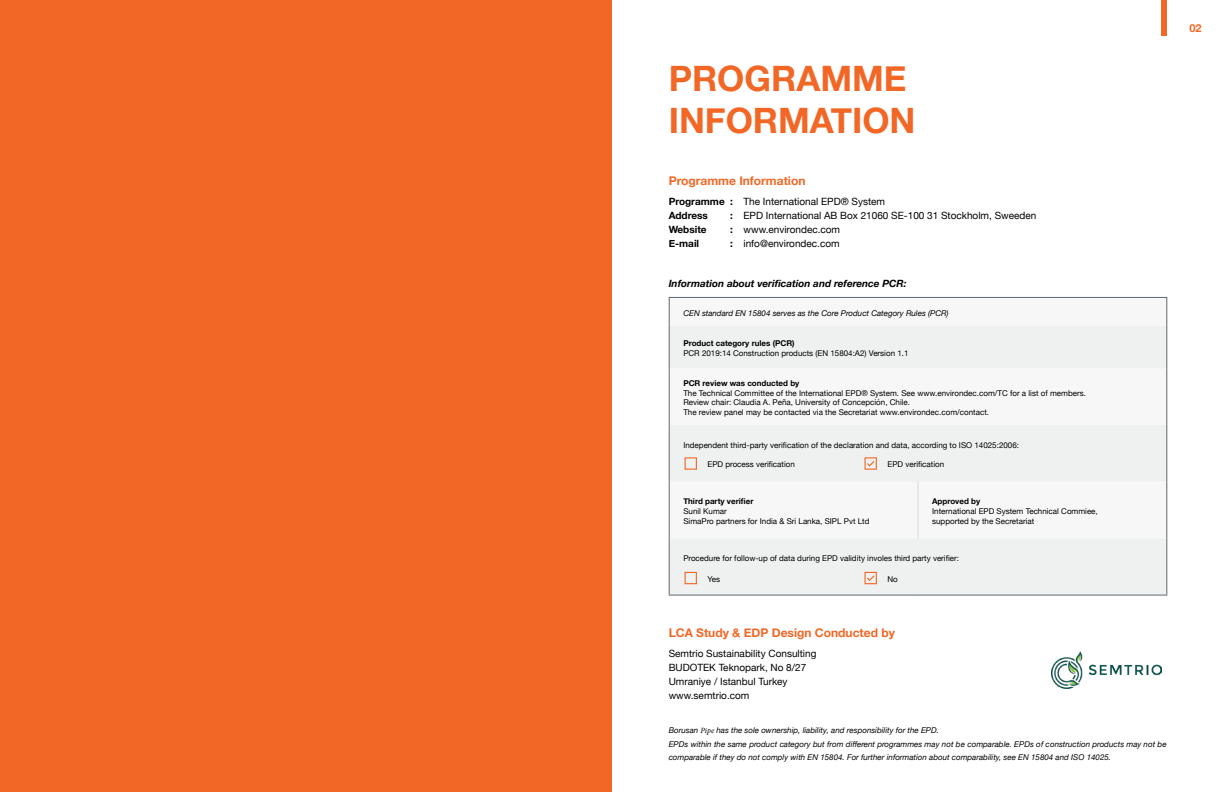
<style>
.page{position:relative;width:1224px;height:792px;background:#fff}
.page>*{position:absolute;margin:0;border:0;box-sizing:border-box;transform-origin:0 0}
.t1{font:700 35px/42px "Helvetica Neue";color:#f26725}
.t2{font:700 12px "Helvetica Neue";color:#f26725}
.t3{font:700 11px "Helvetica Neue";color:#f26725}
.t4{font:10px/14px "Helvetica Neue";color:#000}
.t5{font:italic 700 10px "Helvetica Neue";color:#000}
.t6{font:700 10px/14px "Helvetica Neue";color:#000}
.t7{font:8px/9.6px "Helvetica Neue";color:#000}
.t8{font:italic 8px/13.2px "Helvetica Neue";color:#000}
.t9{font:700 8px "Helvetica Neue";color:#000}
.s1{font-family:"Minion Pro"}
</style>
<div class="page">
<img style="left:1051px;top:651px;width:111px;height:38px">
<div style="left:670px;top:326px;width:496px;height:269px;background:#eff0f0"></div>
<hr style="left:669px;top:297px;width:249px;height:1px;background:#5e676e">
<svg style="left:669px;top:298px;width:1px;height:28px"></svg>
<hr style="left:918px;top:297px;width:249px;height:1px;background:#5e676e">
<svg style="left:1166px;top:298px;width:1px;height:28px"></svg>
<hr style="left:669px;top:326px;width:1px;height:42px;background:#5e676e">
<hr style="left:1166px;top:326px;width:1px;height:42px;background:#5e676e">
<hr style="left:669px;top:368px;width:1px;height:57px;background:#5e676e">
<hr style="left:1166px;top:368px;width:1px;height:57px;background:#5e676e">
<hr style="left:669px;top:425px;width:1px;height:57px;background:#5e676e">
<hr style="left:1166px;top:425px;width:1px;height:57px;background:#5e676e">
<hr style="left:669px;top:482px;width:1px;height:56px;background:#5e676e">
<hr style="left:1166px;top:482px;width:1px;height:56px;background:#5e676e">
<hr style="left:669px;top:538px;width:1px;height:57px;background:#5e676e">
<hr style="left:1166px;top:538px;width:1px;height:57px;background:#5e676e">
<hr style="left:669px;top:595px;width:249px;height:1px;background:#5e676e">
<hr style="left:918px;top:595px;width:249px;height:1px;background:#5e676e">
<hr style="left:918px;top:482px;width:1px;height:56px;background:#d7d9db">
<svg style="left:865px;top:572px;width:12px;height:12px"></svg>
<svg style="left:685px;top:572px;width:12px;height:12px"></svg>
<svg style="left:865px;top:457px;width:12px;height:13px"></svg>
<svg style="left:685px;top:457px;width:12px;height:13px"></svg>
<div style="left:0;top:0;width:612px;height:792px;background:#f26725"></div>
<div style="left:1162px;top:0;width:5px;height:36px;background:#f26725"></div>
<h1 class="t1" style="left:669px;top:58px;width:248px">PROGRAMME<br>INFORMATION</h1>
<h2 class="t2" style="left:669px;top:172px;width:138px">Programme Information</h2>
<p class="t6" style="left:730px;top:195px;width:4px;text-align:justify">: : : :</p>
<p class="t4" style="left:744px;top:195px;width:294px">The International EPD® System<br>EPD International AB Box 21060 SE-100 31 Stockholm, Sweeden www.environdec.com<br>info@environdec.com</p>
<p class="t6" style="left:669px;top:195px;width:58px">Programme<br>Address<br>Website<br>E-mail</p>
<p class="t5" style="left:669px;top:276px;width:239px">Information about verification and reference PCR:</p>
<p class="t8" style="left:683px;top:307px;width:267px">CEN standard EN 15804 serves as the Core Product Category Rules (PCR)</p>
<p class="t9" style="left:683px;top:337px;width:113px">Product category rules (PCR)</p>
<p class="t7" style="left:683px;top:349px;width:227px">PCR 2019:14 Construction products (EN 15804:A2) Version 1.1</p>
<p class="t9" style="left:683px;top:377px;width:118px">PCR review was conducted by</p>
<p class="t7" style="left:683px;top:389px;width:404px">The Technical Committee of the International EPD® System. See www.environdec.com/TC for a list of members.<br>Review chair: Claudia A. Peña, University of Concepción, Chile.<br>The review panel may be contacted via the Secretariat www.environdec.com/contact.</p>
<p class="t7" style="left:683px;top:440px;width:337px">Independent third-party verification of the declaration and data, according to ISO 14025:2006:</p>
<p class="t7" style="left:707px;top:460px;width:89px">EPD process verification</p>
<p class="t7" style="left:887px;top:460px;width:58px">EPD verification</p>
<p class="t9" style="left:683px;top:495px;width:72px">Third party verifier</p>
<p class="t7" style="left:683px;top:507px;width:188px">Sunil Kumar<br>SimaPro partners for India &amp; Sri Lanka, SIPL Pvt Ltd</p>
<p class="t9" style="left:932px;top:495px;width:50px">Approved by</p>
<p class="t7" style="left:932px;top:507px;width:167px">International EPD System Technical Commiee, supported by the Secretariat</p>
<p class="t7" style="left:683px;top:554px;width:277px">Procedure for follow-up of data during EPD validity involes third party verifier:</p>
<p class="t7" style="left:707px;top:575px;width:14px">Yes</p>
<p class="t7" style="left:887px;top:575px;width:12px">No</p>
<h2 class="t2" style="left:669px;top:624px;width:228px">LCA Study &amp; EDP Design Conducted by</h2>
<p class="t4" style="left:669px;top:647px;width:149px">Semtrio Sustainability Consulting<br>BUDOTEK Teknopark, No 8/27<br>Umraniye / Istanbul Turkey www.semtrio.com</p>
<p class="t8" style="left:669px;top:725px;width:499px">Borusan <span class="s1">Pipe</span> has the sole ownership, liability, and responsibility for the EPD.<br>EPDs within the same product category but from different programmes may not be comparable. EPDs of construction products may not be comparable if they do not comply with EN 15804. For further information about comparability, see EN 15804 and ISO 14025.</p>
<h3 class="t3" style="left:1190px;top:19px;width:14px">02</h3>
</div>
